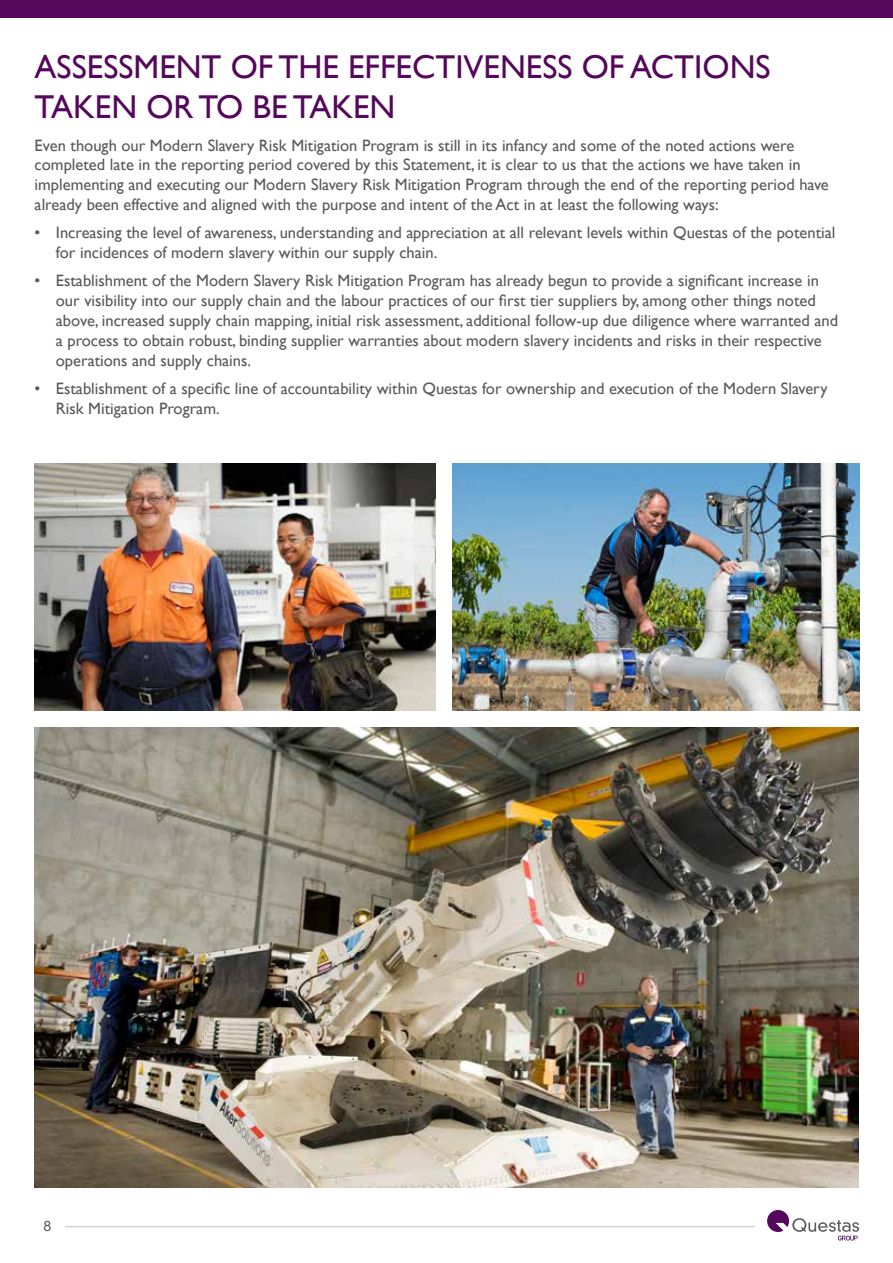
<style>
.page{position:relative;width:893px;height:1263px;background:#fff}
.page>*{position:absolute;margin:0;border:0;box-sizing:border-box;transform-origin:0 0}
.t1{font:33px/39.6px "Gill Sans";color:#54075b}
.t2{font:16.5px/19.8px "Gill Sans";color:#58595b}
.t3{font:14.25px "Arial";color:#58595b}
</style>
<div class="page">
<svg style="left:767px;top:1210px;width:92px;height:30px"></svg>
<hr style="left:65px;top:1226px;width:690px;height:1px;background:#d1d3d4">
<div style="left:0;top:0;width:893px;height:17px;background:#54075b"></div>
<img style="left:34px;top:728px;width:825px;height:459px">
<img style="left:452px;top:463px;width:408px;height:247px">
<img style="left:35px;top:463px;width:400px;height:247px">
<h1 class="t1" style="left:35px;top:48px;width:737px">ASSESSMENT OF THE EFFECTIVENESS OF ACTIONS<br>TAKEN OR TO BE TAKEN</h1>
<p class="t2" style="left:35px;top:136px;width:796px">Even though our Modern Slavery Risk Mitigation Program is still in its infancy and some of the noted actions were completed late in the reporting period covered by this Statement, it is clear to us that the actions we have taken in implementing and executing our Modern Slavery Risk Mitigation Program through the end of the reporting period have already been effective and aligned with the purpose and intent of the Act in at least the following ways:</p>
<p class="t2" style="left:56px;top:223px;width:781px;text-indent:-21px">• Increasing the level of awareness, understanding and appreciation at all relevant levels within Questas of the potential for incidences of modern slavery within our supply chain.</p>
<p class="t2" style="left:56px;top:271px;width:784px;text-indent:-21px">• Establishment of the Modern Slavery Risk Mitigation Program has already begun to provide a significant increase in our visibility into our supply chain and the labour practices of our first tier suppliers by, among other things noted above, increased supply chain mapping, initial risk assessment, additional follow-up due diligence where warranted and a process to obtain robust, binding supplier warranties about modern slavery incidents and risks in their respective operations and supply chains.</p>
<p class="t2" style="left:56px;top:379px;width:773px;text-indent:-21px">• Establishment of a specific line of accountability within Questas for ownership and execution of the Modern Slavery<br>Risk Mitigation Program.</p>
<p class="t3" style="left:44px;top:1216px;width:9px">8</p>
</div>
